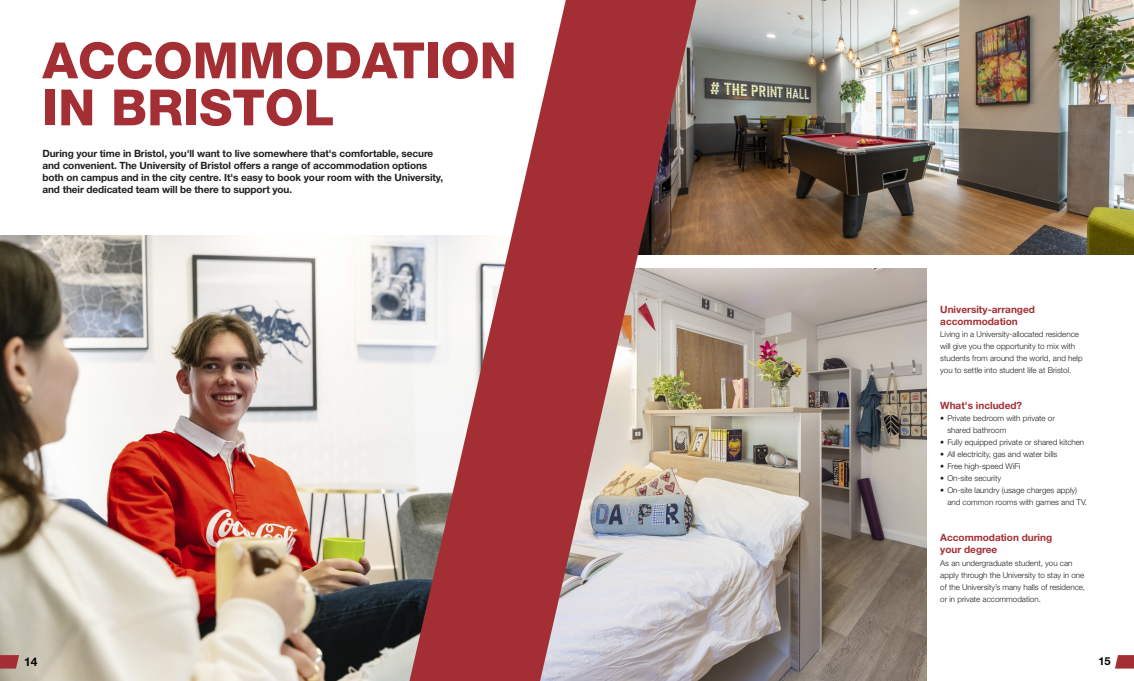
<style>
.page{position:relative;width:1134px;height:681px;background:#fff}
.page>*{position:absolute;margin:0;border:0;box-sizing:border-box;transform-origin:0 0}
.P_Title_UA{font:800 50px/47px "Helvetica Neue LT Std";color:#a32f34}
.t1{font:700 12px "Helvetica Neue LT Std";color:#000}
.t2{font:700 11px "Helvetica Neue LT Std";color:#000}
.P_Standfirst_UA{font:700 10px/12px "Helvetica Neue LT Std";letter-spacing:-.01em;color:#212020}
.P_Heading_UA{font:700 10px/12px "Helvetica Neue LT Std";color:#a32f34}
.P_Body_UA{font:300 8px/12px "Helvetica Neue LT Std";color:#212020}
</style>
<div class="page">
<img style="left:696px;top:269px;width:230px;height:411px">
<img style="left:0;top:236px;width:409px;height:444px">
<img style="left:696px;top:0;width:438px;height:255px">
<svg style="left:409px;top:0;width:287px;height:680px"></svg>
<svg style="left:1115px;top:655px;width:19px;height:13px"></svg>
<svg style="left:0;top:654px;width:19px;height:14px"></svg>
<p class="P_Title_UA" style="left:43px;top:37px;width:476px">ACCOMMODATION<br>IN BRISTOL</p>
<p class="P_Standfirst_UA" style="left:43px;top:147px;width:402px">During your time in Bristol, you'll want to live somewhere that's comfortable, secure and convenient. The University of Bristol offers a range of accommodation options both on campus and in the city centre. It's easy to book your room with the University, and their dedicated team will be there to support you.</p>
<p class="P_Heading_UA" style="left:940px;top:303px;width:96px">University-arranged accommodation</p>
<p class="P_Body_UA" style="left:940px;top:328px;width:144px">Living in a University-allocated residence will give you the opportunity to mix with students from around the world, and help you to settle into student life at Bristol.</p>
<p class="P_Heading_UA" style="left:940px;top:399px;width:83px">What's included?</p>
<p class="P_Body_UA" style="left:947px;top:412px;width:109px;text-indent:-7px">• Private bedroom with private or shared bathroom</p>
<p class="P_Body_UA" style="left:940px;top:436px;width:146px">• Fully equipped private or shared kitchen</p>
<p class="P_Body_UA" style="left:940px;top:448px;width:119px">• All electricity, gas and water bills</p>
<p class="P_Body_UA" style="left:940px;top:460px;width:82px">• Free high-speed WiFi</p>
<p class="P_Body_UA" style="left:940px;top:472px;width:62px">• On-site security</p>
<p class="P_Body_UA" style="left:947px;top:484px;width:141px;text-indent:-7px">• On-site laundry (usage charges apply) and common rooms with games and TV.</p>
<p class="P_Heading_UA" style="left:940px;top:531px;width:113px">Accommodation during your degree</p>
<p class="P_Body_UA" style="left:940px;top:556px;width:146px">As an undergraduate student, you can apply through the University to stay in one of the University’s many halls of residence, or in private accommodation.</p>
<h2 class="t1" style="left:24px;top:654px;width:15px">14</h2>
<h3 class="t2" style="left:1098px;top:654px;width:14px">15</h3>
</div>
